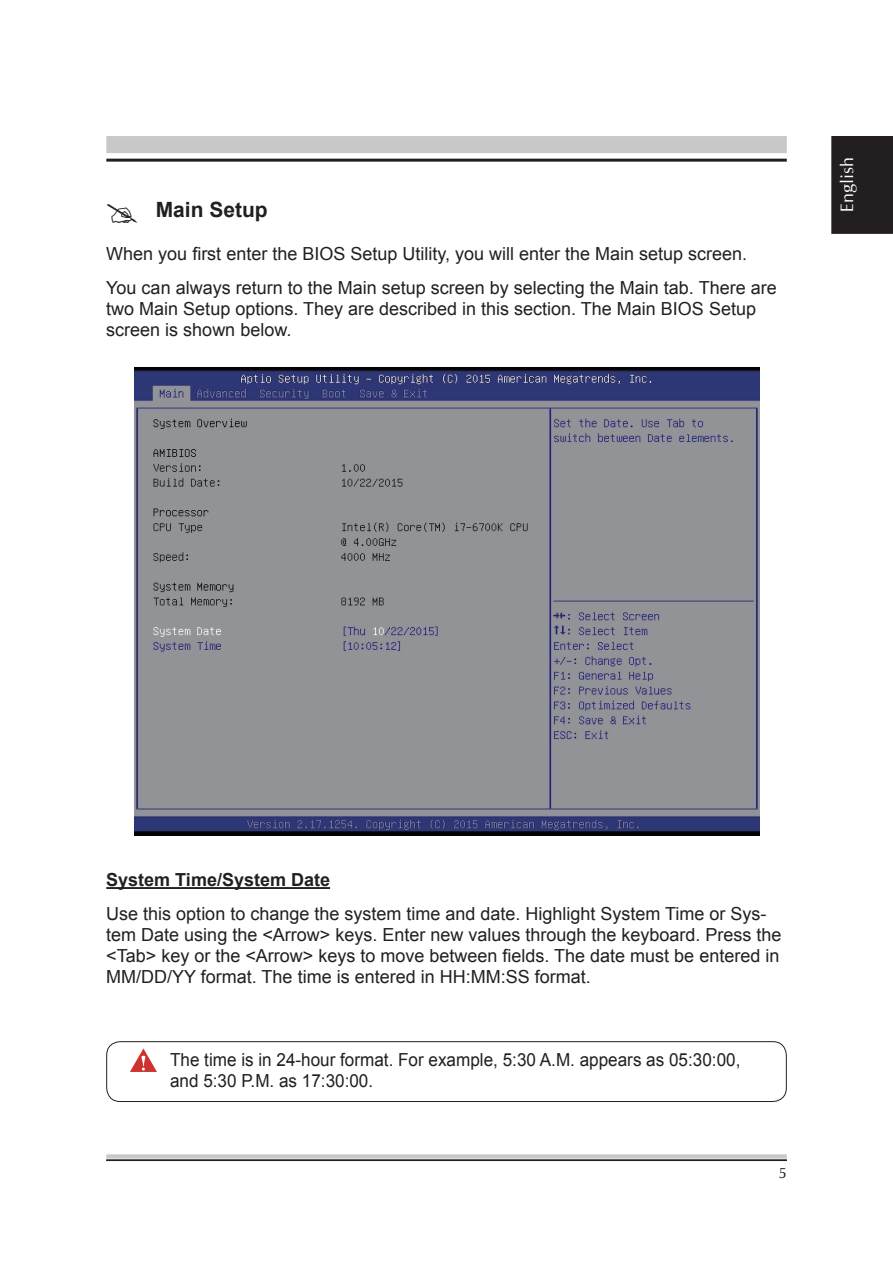
<style>
.page{position:relative;width:893px;height:1263px;background:#fff}
.page>*{position:absolute;margin:0;border:0;box-sizing:border-box;transform-origin:0 0}
.t1{font:700 21px "Arial";color:#231f20}
.t2{font:18px/21px "Arial";color:#231f20}
.t3{font:18px/21px "Arial";color:#231f20;scale:.95 1}
.t4{font:700 18px "Arial";color:#231f20}
.t5{font:18px "Cg Omega";color:#fff}
</style>
<div class="page">
<hr style="left:106px;top:159px;width:681px;height:3px;background:#231f20">
<div style="left:108px;top:138px;width:677px;height:14px;background:#c7c8ca"></div>
<div style="left:106px;top:136px;width:681px;height:17px;border:3px solid #c7c8ca"></div>
<div style="left:106px;top:1154px;width:681px;height:4px;border:2px solid #c7c8ca"></div>
<div style="left:106px;top:1159px;width:681px;height:2px;border:1px solid #231f20"></div>
<div style="left:831px;top:136px;width:62px;height:98px;background:#231f20"></div>
<hr style="left:106px;top:887px;width:224px;height:2px;background:#231f20">
<div style="left:106px;top:1041px;width:681px;height:61px;border:1px solid #231f20;border-radius:14px"></div>
<svg style="left:130px;top:1048px;width:27px;height:24px"></svg>
<img style="left:135px;top:367px;width:625px;height:469px">
<p class="t1" style="left:156px;top:196px;width:114px">Main Setup</p>
<p class="t2" style="left:106px;top:237px;width:672px;line-height:33.8px">When you first enter the BIOS Setup Utility, you will enter the Main setup screen.<br>You can always return to the Main setup screen by selecting the Main tab. There are</p>
<p class="t2" style="left:106px;top:298px;width:651px">two Main Setup options. They are described in this section. The Main BIOS Setup screen is shown below.</p>
<p class="t5" style="left:837px;top:212px;width:57px;rotate:-90deg">English</p>
<p class="t4" style="left:106px;top:868px;width:225px">System Time/System Date</p>
<p class="t2" style="left:106px;top:903px;width:677px">Use this option to change the system time and date. Highlight System Time or Sys&shy;tem Date using the &lt;Arrow&gt; keys. Enter new values through the keyboard. Press the &lt;Tab&gt; key or the &lt;Arrow&gt; keys to move between fields. The date must be entered in MM/DD/YY format. The time is entered in HH:MM:SS format.</p>
<p class="t3" style="left:170px;top:1049px;width:602px">The time is in 24-hour format. For example, 5:30 A.M. appears as 05:30:00, and 5:30 P.M. as 17:30:00.</p>
</div>
